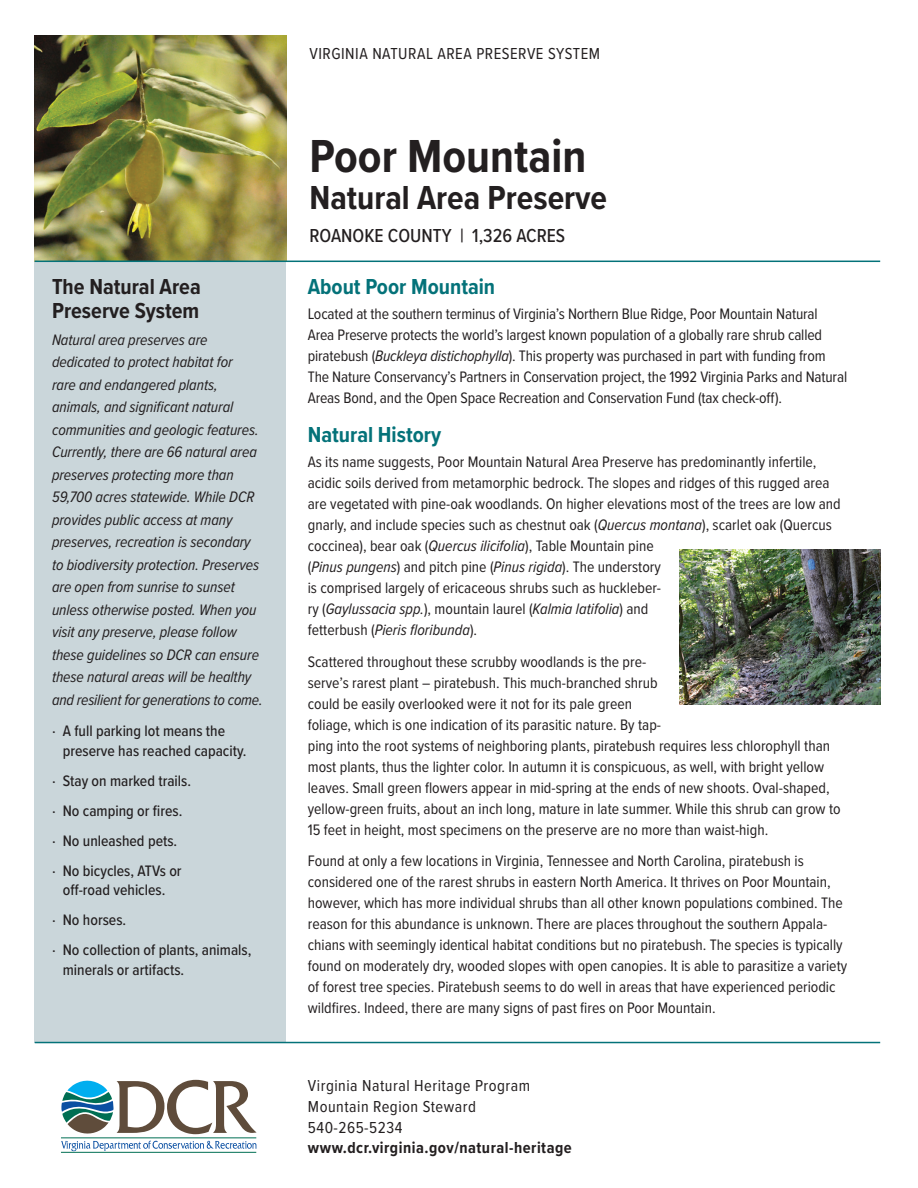
<style>
.page{position:relative;width:918px;height:1188px;background:#fff}
.page>*{position:absolute;margin:0;border:0;box-sizing:border-box;transform-origin:0 0}
.t1{font:700 48px "Proxima Nova Cond";color:#231f20}
.t2{font:700 34.5px "Proxima Nova Cond";color:#231f20}
.t3{font:700 22.5px "Proxima Nova Cond";color:#047279}
.t4{font:700 22.5px/24px "Proxima Nova Cond";color:#231f20}
.t5{font:500 19.5px "Proxima Nova Cond";color:#231f20}
.t6{font:16.5px/21px "Proxima Nova Cond";letter-spacing:.03em;color:#231f20}
.t7{font:700 16.5px "Proxima Nova Cond";letter-spacing:.03em;color:#231f20}
.t8{font:15.75px/21px "Proxima Nova Cond";color:#231f20}
.t9{font:italic 15.75px/22.5px "Proxima Nova Cond";letter-spacing:-.005em;color:#231f20}
.t10{font:500 15.75px/30px "Proxima Nova Cond";color:#231f20}
.s1{font-style:italic}
</style>
<div class="page">
<div style="left:35px;top:258px;width:251px;height:785px;background:#cad6da"></div>
<img style="left:35px;top:36px;width:251px;height:225px">
<img style="left:680px;top:550px;width:200px;height:154px">
<svg style="left:61px;top:1141px;width:196px;height:10px"></svg>
<hr style="left:61px;top:1152px;width:195px;height:1px;background:#006e53">
<hr style="left:61px;top:1138px;width:195px;height:1px;background:#006e53">
<svg style="left:61px;top:1080px;width:196px;height:55px"></svg>
<hr style="left:35px;top:1042px;width:845px;height:1px;background:#047279">
<hr style="left:35px;top:261px;width:845px;height:1px;background:#047279">
<h3 class="t4" style="left:52px;top:274px;width:150px">The Natural Area<br>Preserve System</h3>
<p class="t9" style="left:52px;top:327px;width:212px">Natural area preserves are dedicated to protect habitat for<br>rare and endangered plants, animals, and significant natural communities and geologic features.<br>Currently, there are 66 natural area preserves protecting more than 59,700 acres statewide. While DCR provides public access at many preserves, recreation is secondary to biodiversity protection. Preserves are open from sunrise to sunset unless otherwise posted. When you visit any preserve, please follow these guidelines so DCR can ensure these natural areas will be healthy and resilient for generations to come.</p>
<p class="t10" style="left:63px;top:721px;width:185px;line-height:19.5px;text-indent:-11px">∙ A full parking lot means the preserve has reached capacity.</p>
<p class="t10" style="left:52px;top:765px;width:141px">∙ Stay on marked trails. ∙ No camping or fires.<br>∙ No unleashed pets.<br>∙ No bicycles, ATVs or</p>
<p class="t10" style="left:52px;top:874px;width:201px;text-indent:11px">off-road vehicles.<br>∙ No horses.<br>∙ No collection of plants, animals,</p>
<p class="t10" style="left:63px;top:954px;width:123px">minerals or artifacts.</p>
<p class="t6" style="left:309px;top:42px;width:292px">VIRGINIA NATURAL AREA PRESERVE SYSTEM</p>
<h1 class="t1" style="left:309px;top:120px;width:278px">Poor Mountain</h1>
<h2 class="t2" style="left:309px;top:172px;width:299px">Natural Area Preserve</h2>
<p class="t5" style="left:309px;top:221px;width:257px">ROANOKE COUNTY | 1,326 ACRES</p>
<h3 class="t3" style="left:308px;top:270px;width:189px">About Poor Mountain</h3>
<p class="t8" style="left:308px;top:303px;width:541px">Located at the southern terminus of Virginia’s Northern Blue Ridge, Poor Mountain Natural Area Preserve protects the world’s largest known population of a globally rare shrub called piratebush (<span class="s1">Buckleya distichophylla</span>). This property was purchased in part with funding from The Nature Conservancy’s Partners in Conservation project, the 1992 Virginia Parks and Natural Areas Bond, and the Open Space Recreation and Conservation Fund (tax check-off).</p>
<h3 class="t3" style="left:308px;top:418px;width:135px">Natural History</h3>
<p class="t8" style="left:308px;top:451px;width:535px">As its name suggests, Poor Mountain Natural Area Preserve has predominantly infertile, acidic soils derived from metamorphic bedrock. The slopes and ridges of this rugged area are vegetated with pine-oak woodlands. On higher elevations most of the trees are low and gnarly, and include species such as chestnut oak (<span class="s1">Quercus montana</span>), scarlet oak (Quercus coccinea), bear oak (<span class="s1">Quercus ilicifolia</span>), Table Mountain pine<br>(<span class="s1">Pinus pungens</span>) and pitch pine (<span class="s1">Pinus rigida</span>). The understory<br>is comprised largely of ericaceous shrubs such as huckleber-<br>ry (<span class="s1">Gaylussacia spp.</span>), mountain laurel (<span class="s1">Kalmia latifolia</span>) and<br>fetterbush (<span class="s1">Pieris floribunda</span>).</p>
<p class="t8" style="left:308px;top:650px;width:534px">Scattered throughout these scrubby woodlands is the pre-<br>serve’s rarest plant – piratebush. This much-branched shrub<br>could be easily overlooked were it not for its pale green<br>foliage, which is one indication of its parasitic nature. By tap-<br>ping into the root systems of neighboring plants, piratebush requires less chlorophyll than most plants, thus the lighter color. In autumn it is conspicuous, as well, with bright yellow leaves. Small green flowers appear in mid-spring at the ends of new shoots. Oval-shaped, yellow-green fruits, about an inch long, mature in late summer. While this shrub can grow to 15 feet in height, most specimens on the preserve are no more than waist-high.</p>
<p class="t8" style="left:308px;top:850px;width:541px">Found at only a few locations in Virginia, Tennessee and North Carolina, piratebush is considered one of the rarest shrubs in eastern North America. It thrives on Poor Mountain, however, which has more individual shrubs than all other known populations combined. The reason for this abundance is unknown. There are places throughout the southern Appala&shy;chians with seemingly identical habitat conditions but no piratebush. The species is typically found on moderately dry, wooded slopes with open canopies. It is able to parasitize a variety of forest tree species. Piratebush seems to do well in areas that have experienced periodic wildfires. Indeed, there are many signs of past fires on Poor Mountain.</p>
<p class="t6" style="left:308px;top:1075px;width:224px">Virginia Natural Heritage Program<br>Mountain Region Steward<br>540-265-5234</p>
<p class="t7" style="left:308px;top:1135px;width:265px">www.dcr.virginia.gov/natural-heritage</p>
</div>
